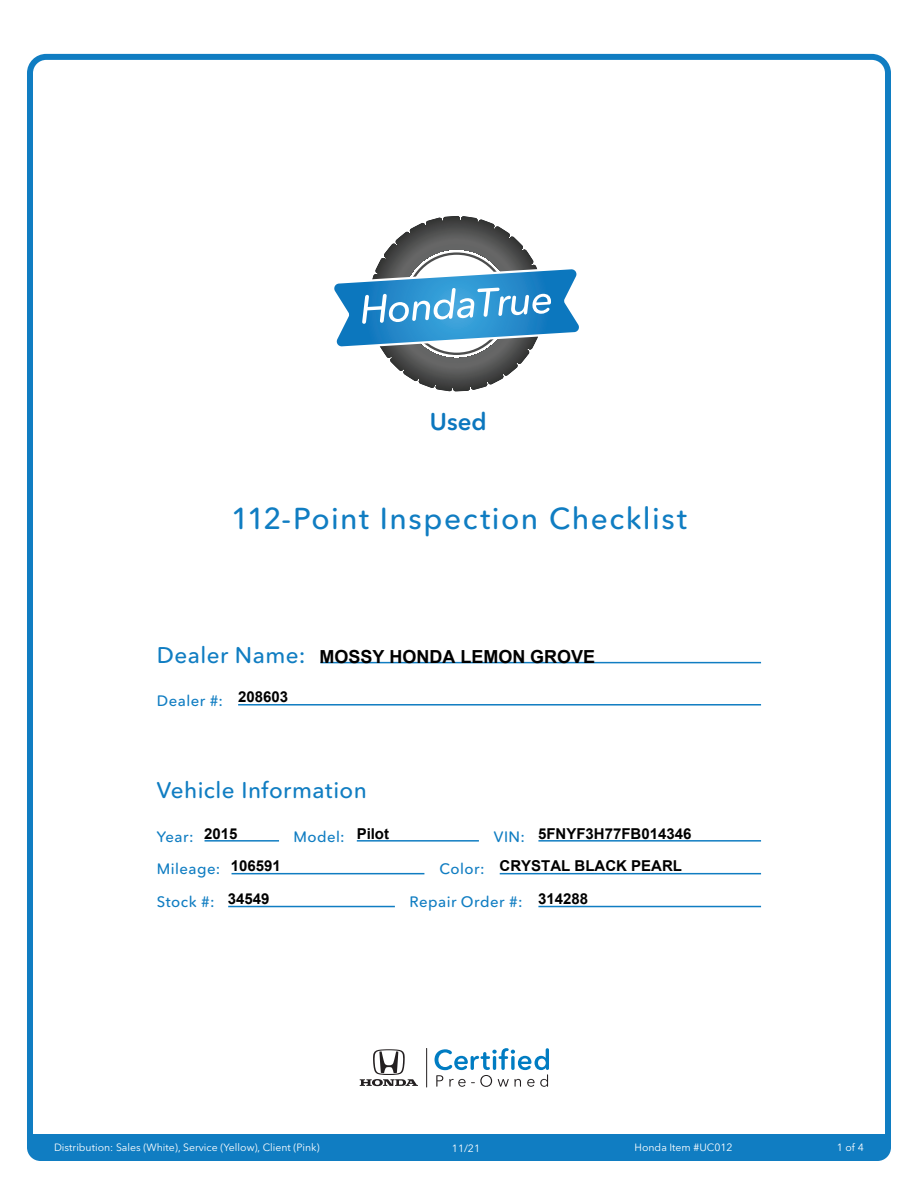
<style>
.page{position:relative;width:918px;height:1188px;background:#fff}
.page>*{position:absolute;margin:0;border:0;box-sizing:border-box;transform-origin:0 0}
.t1{font:500 30px "Avenir Next Rounded Std";letter-spacing:.05em;color:#107dc2}
.t2{font:600 24px "Avenir Next Rounded Std";color:#0c77be}
.t3{font:500 22.5px "Avenir Next Rounded Std";letter-spacing:.02em;color:#107dc2}
.t4{font:700 18px "Arial";color:#000}
.t5{font:700 15px "Arial";color:#000}
.t6{font:500 15px "Avenir Next Rounded Std";letter-spacing:.03em;color:#107dc2}
.t7{font:10.5px "Avenir Next Rounded Std";color:#fff}
</style>
<div class="page">
<div style="left:27px;top:54px;width:864px;height:1107px;border:6px solid #107dc2;border-radius:16px"></div>
<div style="left:27px;top:1134px;width:864px;height:27px;background:#107dc2"></div>
<hr style="left:320px;top:662px;width:441px;height:1px;background:#107dc2">
<hr style="left:205px;top:840px;width:74px;height:2px;background:#107dc2">
<hr style="left:238px;top:704px;width:523px;height:2px;background:#107dc2">
<hr style="left:232px;top:873px;width:192px;height:1px;background:#107dc2">
<hr style="left:357px;top:840px;width:122px;height:2px;background:#107dc2">
<hr style="left:500px;top:873px;width:261px;height:1px;background:#107dc2">
<hr style="left:228px;top:906px;width:167px;height:1px;background:#107dc2">
<hr style="left:538px;top:840px;width:223px;height:2px;background:#107dc2">
<hr style="left:538px;top:906px;width:223px;height:1px;background:#107dc2">
<svg style="left:334px;top:216px;width:245px;height:176px"></svg>
<svg style="left:435px;top:1048px;width:114px;height:39px"></svg>
<svg style="left:360px;top:1049px;width:58px;height:37px"></svg>
<hr style="left:426px;top:1048px;width:1px;height:39px;background:#231f20">
<h2 class="t2" style="left:430px;top:407px;width:58px">Used</h2>
<h1 class="t1" style="left:231px;top:500px;width:457px">112-Point Inspection Checklist</h1>
<h3 class="t3" style="left:157px;top:642px;width:150px">Dealer Name:</h3>
<h3 class="t6" style="left:157px;top:691px;width:68px">Dealer #:</h3>
<h3 class="t5" style="left:238px;top:689px;width:52px">208603</h3>
<h3 class="t4" style="left:320px;top:647px;width:277px">MOSSY HONDA LEMON GROVE</h3>
<h3 class="t3" style="left:157px;top:777px;width:211px">Vehicle Information</h3>
<h3 class="t6" style="left:157px;top:827px;width:38px">Year:</h3>
<h3 class="t5" style="left:204px;top:825px;width:35px">2015</h3>
<h3 class="t5" style="left:357px;top:825px;width:34px">Pilot</h3>
<h3 class="t5" style="left:538px;top:825px;width:155px">5FNYF3H77FB014346</h3>
<h3 class="t5" style="left:231px;top:858px;width:52px">106591</h3>
<h3 class="t5" style="left:500px;top:858px;width:184px">CRYSTAL BLACK PEARL</h3>
<h3 class="t5" style="left:228px;top:891px;width:43px">34549</h3>
<h3 class="t5" style="left:538px;top:891px;width:52px">314288</h3>
<h3 class="t6" style="left:293px;top:827px;width:53px">Model:</h3>
<h3 class="t6" style="left:494px;top:827px;width:33px">VIN:</h3>
<h3 class="t6" style="left:157px;top:860px;width:65px">Mileage:</h3>
<h3 class="t6" style="left:439px;top:860px;width:47px">Color:</h3>
<h3 class="t6" style="left:157px;top:893px;width:59px">Stock #:</h3>
<h3 class="t6" style="left:410px;top:893px;width:114px">Repair Order #:</h3>
<p class="t7" style="left:54px;top:1141px;width:267px">Distribution: Sales (White), Service (Yellow), Client (Pink)</p>
<p class="t7" style="left:452px;top:1142px;width:30px">11/21</p>
<p class="t7" style="left:635px;top:1141px;width:100px">Honda Item #UC012</p>
<p class="t7" style="left:837px;top:1141px;width:29px">1 of 4</p>
</div>
